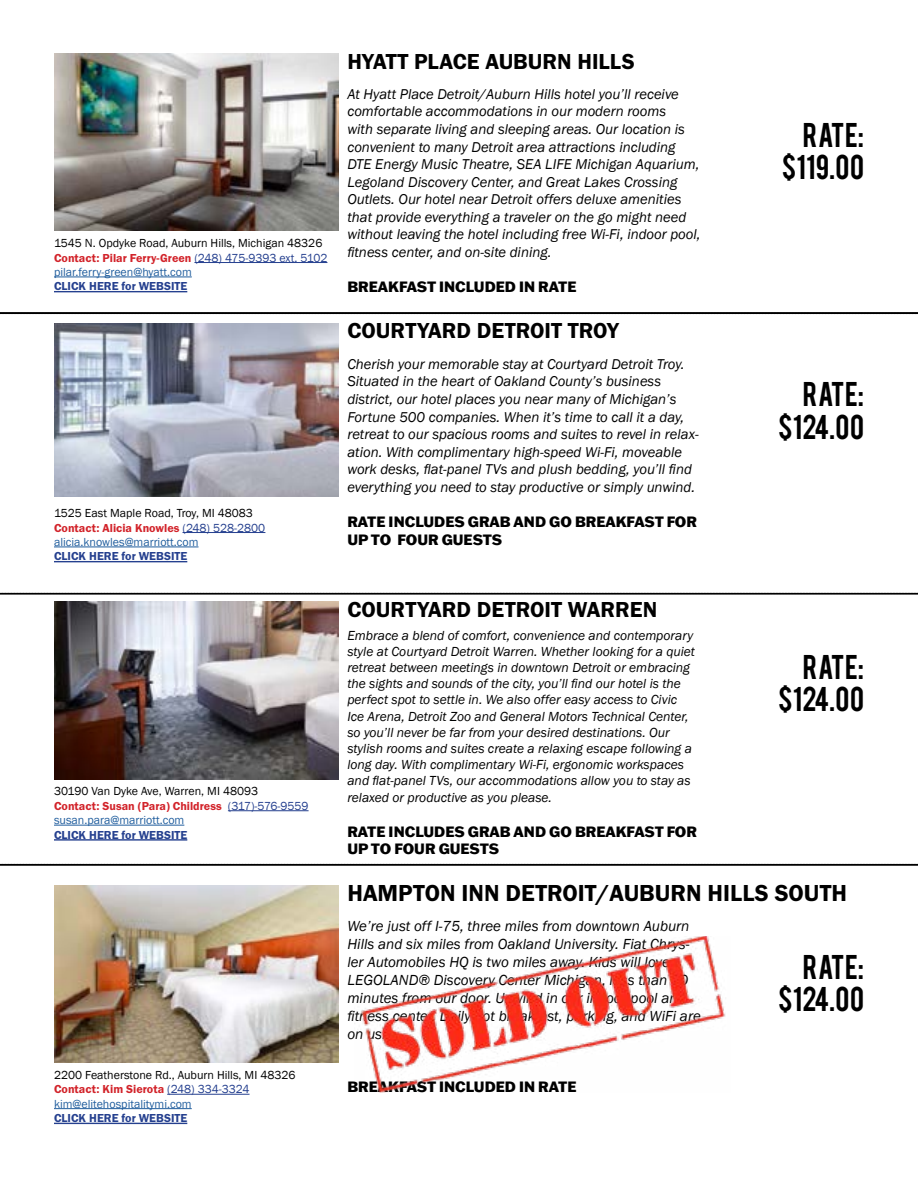
<style>
.page{position:relative;width:918px;height:1188px;background:#fff}
.page>*{position:absolute;margin:0;border:0;box-sizing:border-box;transform-origin:0 0}
.t1{font:27px/32.4px "Bebas";letter-spacing:.015em;color:#000;text-align:right}
.t2{font:24px "Franklin Gothic URW Dem";color:#000}
.t3{font:22.5px "Franklin Gothic URW Dem";color:#000}
.t4{font:italic 15px/18px "Franklin Gothic";color:#000101}
.t5{font:italic 14.7px/17.5px "Franklin Gothic";color:#000101}
.t6{font:800 14.7px/17.5px "Franklin Gothic ATF";color:#000}
.t7{font:italic 13.5px/16.2px "Franklin Gothic";color:#000101}
.t8{font:12px "Franklin Gothic URW Dem";color:#d2232a}
.t9{font:12px "Franklin Gothic";color:#000}
.t10{font:12px "Franklin Gothic";color:#215e9e}
.t11{font:12px "Franklin Gothic URW Dem";color:#25408f}
.s1{font-family:"Franklin Gothic";color:#25408f}
</style>
<div class="page">
<img style="left:54px;top:323px;width:284px;height:173px">
<hr style="left:183px;top:532px;width:82px;height:1px;background:#25408f">
<hr style="left:54px;top:547px;width:145px;height:1px;background:#215e9e">
<hr style="left:54px;top:561px;width:133px;height:1px;background:#25408f">
<svg style="left:0;top:312px;width:918px;height:2px;background:#0b0b0b"></svg>
<svg style="left:0;top:593px;width:918px;height:2px;background:#323232"></svg>
<svg style="left:0;top:864px;width:918px;height:2px;background:#1f1f1f"></svg>
<img style="left:54px;top:602px;width:284px;height:177px">
<hr style="left:228px;top:810px;width:81px;height:1px;background:#25408f">
<hr style="left:54px;top:825px;width:130px;height:1px;background:#215e9e">
<hr style="left:54px;top:839px;width:133px;height:2px;background:#25408f">
<hr style="left:167px;top:1094px;width:83px;height:1px;background:#25408f">
<hr style="left:54px;top:1108px;width:138px;height:1px;background:#215e9e">
<hr style="left:54px;top:1123px;width:133px;height:1px;background:#25408f">
<img style="left:54px;top:885px;width:284px;height:178px">
<img style="left:361px;top:937px;width:365px;height:156px">
<hr style="left:194px;top:262px;width:133px;height:1px;background:#25408f">
<hr style="left:54px;top:277px;width:138px;height:1px;background:#215e9e">
<hr style="left:54px;top:291px;width:133px;height:1px;background:#25408f">
<img style="left:54px;top:54px;width:284px;height:177px">
<p class="t9" style="left:54px;top:236px;width:270px">1545 N. Opdyke Road, Auburn Hills, Michigan 48326</p>
<p class="t8" style="left:54px;top:250px;width:275px">Contact: Pilar Ferry-Green <span class="s1">(248) 475-9393 ext. 5102</span></p>
<p class="t10" style="left:54px;top:265px;width:139px">pilar.ferry-green@hyatt.com</p>
<p class="t11" style="left:54px;top:279px;width:135px">CLICK HERE for WEBSITE</p>
<p class="t9" style="left:54px;top:506px;width:200px">1525 East Maple Road, Troy, MI 48083</p>
<p class="t8" style="left:54px;top:520px;width:213px">Contact: Alicia Knowles <span class="s1">(248) 528-2800</span></p>
<p class="t10" style="left:54px;top:535px;width:146px">alicia.knowles@marriott.com</p>
<p class="t11" style="left:54px;top:549px;width:135px">CLICK HERE for WEBSITE</p>
<p class="t9" style="left:54px;top:784px;width:206px">30190 Van Dyke Ave, Warren, MI 48093</p>
<p class="t8" style="left:54px;top:798px;width:256px">Contact: Susan (Para) Childress <span class="s1">(317)-576-9559</span></p>
<p class="t10" style="left:54px;top:813px;width:132px">susan.para@marriott.com</p>
<p class="t11" style="left:54px;top:827px;width:135px">CLICK HERE for WEBSITE</p>
<p class="t9" style="left:54px;top:1067px;width:243px">2200 Featherstone Rd., Auburn Hills, MI 48326</p>
<p class="t8" style="left:54px;top:1082px;width:197px">Contact: Kim Sierota <span class="s1">(248) 334-3324</span></p>
<p class="t10" style="left:54px;top:1096px;width:139px">kim@elitehospitalitymi.com</p>
<p class="t11" style="left:54px;top:1111px;width:135px">CLICK HERE for WEBSITE</p>
<h3 class="t3" style="left:347px;top:47px;width:289px">HYATT PLACE AUBURN HILLS</h3>
<p class="t5" style="left:347px;top:85px;width:355px">At Hyatt Place Detroit/Auburn Hills hotel you’ll receive comfortable accommodations in our modern rooms<br>with separate living and sleeping areas. Our location is convenient to many Detroit area attractions including DTE Energy Music Theatre, SEA LIFE Michigan Aquarium, Legoland Discovery Center, and Great Lakes Crossing Outlets. Our hotel near Detroit offers deluxe amenities that provide everything a traveler on the go might need without leaving the hotel including free Wi-Fi, indoor pool, fitness center, and on-site dining.</p>
<p class="t6" style="left:347px;top:278px;width:231px">BREAKFAST INCLUDED IN RATE</p>
<h3 class="t3" style="left:347px;top:317px;width:273px">COURTYARD DETROIT TROY</h3>
<p class="t5" style="left:347px;top:355px;width:353px">Cherish your memorable stay at Courtyard Detroit Troy.<br>Situated in the heart of Oakland County’s business district, our hotel places you near many of Michigan’s Fortune 500 companies. When it’s time to call it a day, retreat to our spacious rooms and suites to revel in relax&shy;ation. With complimentary high-speed Wi-Fi, moveable work desks, flat-panel TVs and plush bedding, you’ll find everything you need to stay productive or simply unwind.</p>
<p class="t6" style="left:347px;top:513px;width:351px">RATE INCLUDES GRAB AND GO BREAKFAST FOR<br>UP TO FOUR GUESTS</p>
<h3 class="t3" style="left:347px;top:596px;width:311px">COURTYARD DETROIT WARREN</h3>
<p class="t7" style="left:347px;top:627px;width:349px">Embrace a blend of comfort, convenience and contemporary style at Courtyard Detroit Warren. Whether looking for a quiet retreat between meetings in downtown Detroit or embracing the sights and sounds of the city, you’ll find our hotel is the perfect spot to settle in. We also offer easy access to Civic Ice Arena, Detroit Zoo and General Motors Technical Center, so you’ll never be far from your desired destinations. Our stylish rooms and suites create a relaxing escape following a long day. With complimentary Wi-Fi, ergonomic workspaces and flat-panel TVs, our accommodations allow you to stay as relaxed or productive as you please.</p>
<p class="t6" style="left:347px;top:822px;width:351px">RATE INCLUDES GRAB AND GO BREAKFAST FOR<br>UP TO FOUR GUESTS</p>
<h1 class="t1" style="left:782px;top:117px;width:84px">RATE: $119.00</h1>
<h1 class="t1" style="left:778px;top:376px;width:87px">RATE: $124.00</h1>
<h1 class="t1" style="left:778px;top:649px;width:87px">RATE: $124.00</h1>
<h2 class="t2" style="left:347px;top:879px;width:501px">HAMPTON INN DETROIT/AUBURN HILLS SOUTH</h2>
<p class="t4" style="left:347px;top:917px;width:355px">We’re just off I-75, three miles from downtown Auburn Hills and six miles from Oakland University. Fiat Chrys&shy;ler Automobiles HQ is two miles away. Kids will love LEGOLAND® Discovery Center Michigan, less than 10 minutes from our door. Unwind in our indoor pool and fitness center. Daily hot breakfast, parking, and WiFi are on us.</p>
<p class="t6" style="left:347px;top:1077px;width:231px">BREAKFAST INCLUDED IN RATE</p>
<h1 class="t1" style="left:778px;top:949px;width:87px">RATE: $124.00</h1>
</div>
